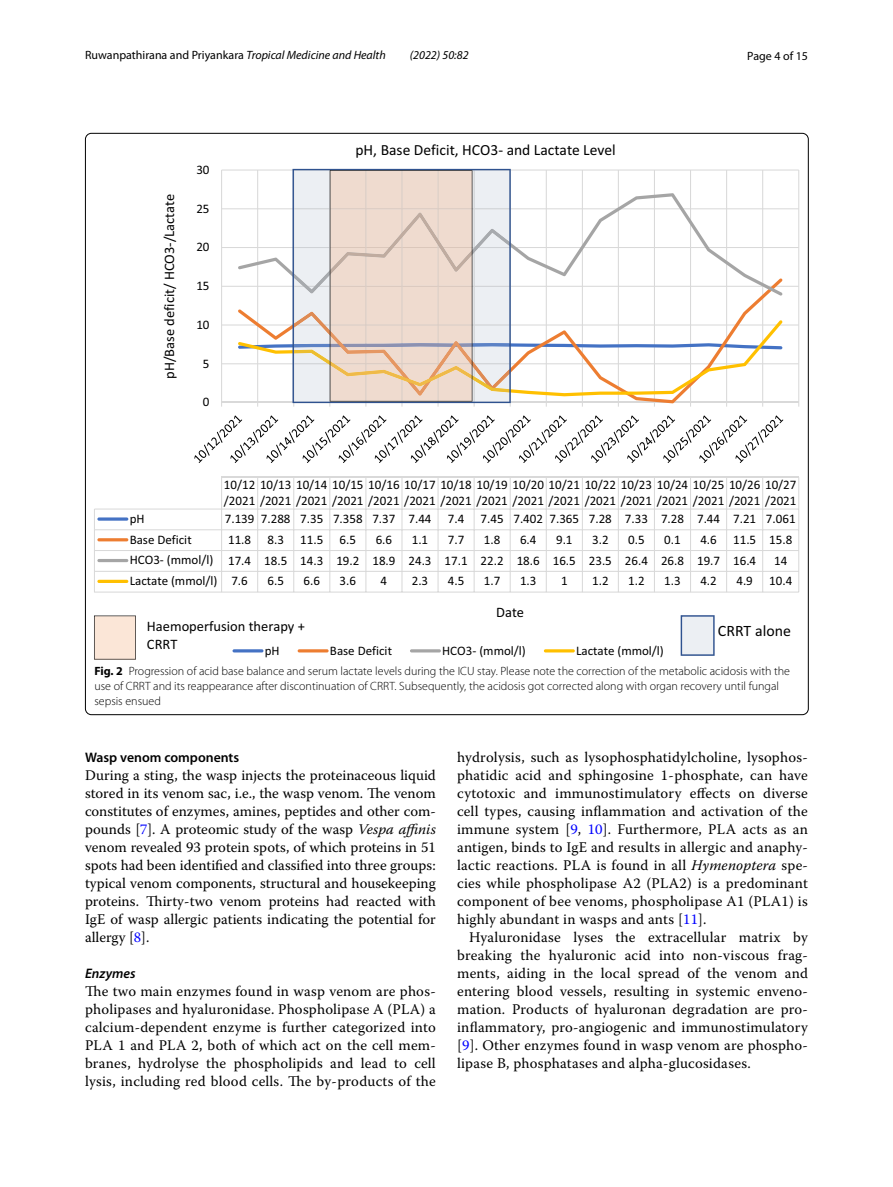
<style>
.page{position:relative;width:893px;height:1187px;background:#fff}
.page>*{position:absolute;margin:0;border:0;box-sizing:border-box;transform-origin:0 0}
.t1{font:15.9px "Calibri";color:#000}
.t2{font:15.6px "Calibri";color:#000}
.t3{font:14.7px/18px "Warnock Pro";letter-spacing:.015em;color:#000;text-align:justify}
.t4{font:14.55px/17.5px "Calibri";color:#000}
.t5{font:600 13.8px "Myriad Pro";color:#000}
.t6{font:italic 600 13.8px "Myriad Pro";color:#000}
.t7{font:13.05px/15.9px "Calibri";color:#000}
.t8{font:300 12px/15px "Myriad Pro";color:#000}
.t9{font:12px "Myriad Pro";color:#000}
.t10{font:italic 12px "Myriad Pro";color:#000}
.s1{font-style:italic}
.s2{font-weight:700}
.s3{color:#00f}
</style>
<div class="page">
<hr style="left:222px;top:363px;width:577px;height:1px;background:#d9d9d9">
<hr style="left:222px;top:324px;width:577px;height:1px;background:#d9d9d9">
<hr style="left:222px;top:286px;width:577px;height:1px;background:#d9d9d9">
<hr style="left:222px;top:247px;width:577px;height:1px;background:#d9d9d9">
<hr style="left:222px;top:208px;width:577px;height:1px;background:#d9d9d9">
<hr style="left:222px;top:169px;width:577px;height:1px;background:#d9d9d9">
<hr style="left:221px;top:170px;width:1px;height:232px;background:#d9d9d9">
<hr style="left:798px;top:170px;width:1px;height:232px;background:#d9d9d9">
<hr style="left:222px;top:402px;width:577px;height:1px;background:#d9d9d9">
<svg style="left:194px;top:415px;width:589px;height:48px"></svg>
<hr style="left:222px;top:476px;width:577px;height:2px;background:#d9d9d9">
<hr style="left:221px;top:477px;width:1px;height:32px;background:#d9d9d9">
<hr style="left:257px;top:477px;width:1px;height:32px;background:#d9d9d9">
<hr style="left:293px;top:477px;width:1px;height:32px;background:#d9d9d9">
<hr style="left:329px;top:477px;width:1px;height:32px;background:#d9d9d9">
<hr style="left:365px;top:477px;width:1px;height:32px;background:#d9d9d9">
<hr style="left:401px;top:477px;width:1px;height:32px;background:#d9d9d9">
<hr style="left:438px;top:477px;width:1px;height:32px;background:#d9d9d9">
<hr style="left:474px;top:477px;width:1px;height:32px;background:#d9d9d9">
<hr style="left:510px;top:477px;width:1px;height:32px;background:#d9d9d9">
<hr style="left:546px;top:477px;width:1px;height:32px;background:#d9d9d9">
<hr style="left:582px;top:477px;width:1px;height:32px;background:#d9d9d9">
<hr style="left:618px;top:477px;width:1px;height:32px;background:#d9d9d9">
<hr style="left:654px;top:477px;width:1px;height:32px;background:#d9d9d9">
<hr style="left:690px;top:477px;width:1px;height:32px;background:#d9d9d9">
<hr style="left:726px;top:477px;width:1px;height:32px;background:#d9d9d9">
<hr style="left:762px;top:477px;width:1px;height:32px;background:#d9d9d9">
<hr style="left:798px;top:477px;width:1px;height:32px;background:#d9d9d9">
<hr style="left:94px;top:508px;width:705px;height:1px;background:#d9d9d9">
<svg style="left:94px;top:509px;width:705px;height:83px"></svg>
<svg style="left:97px;top:579px;width:31px;height:4px"></svg>
<hr style="left:232px;top:649px;width:31px;height:3px;background:#4472c4;border-radius:2px">
<hr style="left:298px;top:649px;width:31px;height:3px;background:#ed7d31;border-radius:2px">
<hr style="left:410px;top:649px;width:31px;height:3px;background:#a5a5a5;border-radius:2px">
<hr style="left:544px;top:649px;width:31px;height:3px;background:#ffc000;border-radius:2px">
<svg style="left:238px;top:170px;width:545px;height:236px"></svg>
<svg style="left:681px;top:615px;width:34px;height:40px"></svg>
<svg style="left:94px;top:615px;width:42px;height:44px;background:#efdbcd"></svg>
<p class="t9" style="left:85px;top:48px;width:302px">Ruwanpathirana and Priyankara <span class="s1">Tropical Medicine and Health</span></p>
<p class="t10" style="left:410px;top:48px;width:60px">(2022) 50:82</p>
<p class="t9" style="left:747px;top:48px;width:62px">Page 4 of 15</p>
<p class="t4" style="left:161px;top:379px;width:187px;rotate:-90deg">pH/Base deficit/ HCO3-/Lactate</p>
<p class="t7" style="left:196px;top:161px;width:15px">30</p>
<p class="t7" style="left:196px;top:200px;width:15px">25</p>
<p class="t7" style="left:196px;top:239px;width:15px">20</p>
<p class="t7" style="left:196px;top:278px;width:15px">15</p>
<p class="t7" style="left:196px;top:316px;width:15px">10</p>
<p class="t7" style="left:203px;top:355px;width:8px">5</p>
<p class="t7" style="left:203px;top:394px;width:8px">0</p>
<p class="t2" style="left:355px;top:140px;width:262px">pH, Base Deficit, HCO3- and Lactate Level</p>
<p class="t7" style="left:224px;top:476px;width:574px">10/12 10/13 10/14 10/15 10/16 10/17 10/18 10/19 10/20 10/21 10/22 10/23 10/24 10/25 10/26 10/27 /2021 /2021 /2021 /2021 /2021 /2021 /2021 /2021 /2021 /2021 /2021 /2021 /2021 /2021 /2021 /2021</p>
<p class="t7" style="left:130px;top:510px;width:16px">pH</p>
<p class="t7" style="left:225px;top:511px;width:208px">7.139 7.288 7.35 7.358 7.37 7.44</p>
<p class="t7" style="left:448px;top:511px;width:18px">7.4</p>
<p class="t7" style="left:481px;top:511px;width:316px">7.45 7.402 7.365 7.28 7.33 7.28 7.44 7.21 7.061</p>
<p class="t7" style="left:130px;top:531px;width:64px">Base Deficit</p>
<p class="t7" style="left:228px;top:531px;width:25px">11.8</p>
<p class="t7" style="left:267px;top:531px;width:18px">8.3</p>
<p class="t7" style="left:300px;top:531px;width:25px">11.5</p>
<p class="t7" style="left:340px;top:531px;width:18px">6.5</p>
<p class="t7" style="left:376px;top:531px;width:18px">6.6</p>
<p class="t7" style="left:412px;top:531px;width:18px">1.1</p>
<p class="t7" style="left:448px;top:531px;width:18px">7.7</p>
<p class="t7" style="left:484px;top:531px;width:18px">1.8</p>
<p class="t7" style="left:520px;top:531px;width:18px">6.4</p>
<p class="t7" style="left:556px;top:531px;width:18px">9.1</p>
<p class="t7" style="left:592px;top:531px;width:18px">3.2</p>
<p class="t7" style="left:628px;top:531px;width:18px">0.5</p>
<p class="t7" style="left:664px;top:531px;width:18px">0.1</p>
<p class="t7" style="left:700px;top:531px;width:18px">4.6</p>
<p class="t7" style="left:130px;top:529px;width:664px;line-height:20.7px;text-indent:603px">11.5 15.8<br>HCO3- (mmol/l) 17.4 18.5 14.3 19.2 18.9 24.3 17.1 22.2 18.6 16.5 23.5 26.4 26.8 19.7 16.4</p>
<p class="t7" style="left:774px;top:552px;width:15px">14</p>
<p class="t7" style="left:130px;top:573px;width:120px">Lactate (mmol/l) 7.6</p>
<p class="t7" style="left:267px;top:573px;width:18px">6.5</p>
<p class="t7" style="left:304px;top:573px;width:18px">6.6</p>
<p class="t7" style="left:340px;top:573px;width:18px">3.6</p>
<p class="t7" style="left:381px;top:573px;width:8px">4</p>
<p class="t7" style="left:412px;top:573px;width:18px">2.3</p>
<p class="t7" style="left:448px;top:573px;width:18px">4.5</p>
<p class="t7" style="left:484px;top:573px;width:18px">1.7</p>
<p class="t7" style="left:520px;top:573px;width:18px">1.3</p>
<p class="t7" style="left:561px;top:573px;width:8px">1</p>
<p class="t7" style="left:592px;top:573px;width:18px">1.2</p>
<p class="t7" style="left:628px;top:573px;width:18px">1.2</p>
<p class="t7" style="left:664px;top:573px;width:18px">1.3</p>
<p class="t7" style="left:700px;top:573px;width:18px">4.2</p>
<p class="t7" style="left:736px;top:573px;width:18px">4.9</p>
<p class="t7" style="left:769px;top:573px;width:25px">10.4</p>
<p class="t4" style="left:496px;top:603px;width:29px">Date</p>
<p class="t4" style="left:147px;top:618px;width:160px">Haemoperfusion therapy +<br>CRRT</p>
<p class="t1" style="left:718px;top:621px;width:75px">CRRT alone</p>
<p class="t8" style="left:94px;top:663px;width:697px"><span class="s2">Fig. 2</span> Progression of acid base balance and serum lactate levels during the ICU stay. Please note the correction of the metabolic acidosis with the use of CRRT and its reappearance after discontinuation of CRRT. Subsequently, the acidosis got corrected along with organ recovery until fungal sepsis ensued</p>
<p class="t7" style="left:265px;top:642px;width:16px">pH</p>
<p class="t7" style="left:330px;top:642px;width:64px">Base Deficit</p>
<p class="t7" style="left:442px;top:642px;width:85px">HCO3- (mmol/l)</p>
<p class="t7" style="left:576px;top:642px;width:89px">Lactate (mmol/l)</p>
<p class="t5" style="left:85px;top:748px;width:156px">Wasp venom components</p>
<p class="t3" style="left:85px;top:765px;width:352px">During a sting, the wasp injects the proteinaceous liquid stored in its venom sac, i.e., the wasp venom. The venom constitutes of enzymes, amines, peptides and other com&shy;pounds [<span class="s3">7</span>]. A proteomic study of the wasp <span class="s1">Vespa affinis </span>venom revealed 93 protein spots, of which proteins in 51 spots had been identified and classified into three groups: typical venom components, structural and housekeeping proteins. Thirty-two venom proteins had reacted with IgE of wasp allergic patients indicating the potential for allergy [<span class="s3">8</span>].</p>
<p class="t6" style="left:85px;top:964px;width:52px">Enzymes</p>
<p class="t3" style="left:85px;top:981px;width:352px">The two main enzymes found in wasp venom are phos&shy;pholipases and hyaluronidase. Phospholipase A (PLA) a calcium-dependent enzyme is further categorized into PLA 1 and PLA 2, both of which act on the cell mem&shy;branes, hydrolyse the phospholipids and lead to cell lysis, including red blood cells. The by-products of the</p>
<p class="t3" style="left:457px;top:747px;width:352px">hydrolysis, such as lysophosphatidylcholine, lysophos&shy;phatidic acid and sphingosine 1-phosphate, can have cytotoxic and immunostimulatory effects on diverse cell types, causing inflammation and activation of the immune system [<span class="s3">9</span>, <span class="s3">10</span>]. Furthermore, PLA acts as an antigen, binds to IgE and results in allergic and anaphy&shy;lactic reactions. PLA is found in all <span class="s1">Hymenoptera</span> spe&shy;cies while phospholipase A2 (PLA2) is a predominant component of bee venoms, phospholipase A1 (PLA1) is highly abundant in wasps and ants [<span class="s3">11</span>].</p>
<p class="t3" style="left:457px;top:927px;width:352px;text-indent:12px">Hyaluronidase lyses the extracellular matrix by breaking the hyaluronic acid into non-viscous frag&shy;ments, aiding in the local spread of the venom and entering blood vessels, resulting in systemic enveno&shy;mation. Products of hyaluronan degradation are pro&shy;inflammatory, pro-angiogenic and immunostimulatory [<span class="s3">9</span>]. Other enzymes found in wasp venom are phospho&shy;lipase B, phosphatases and alpha-glucosidases.</p>
</div>
